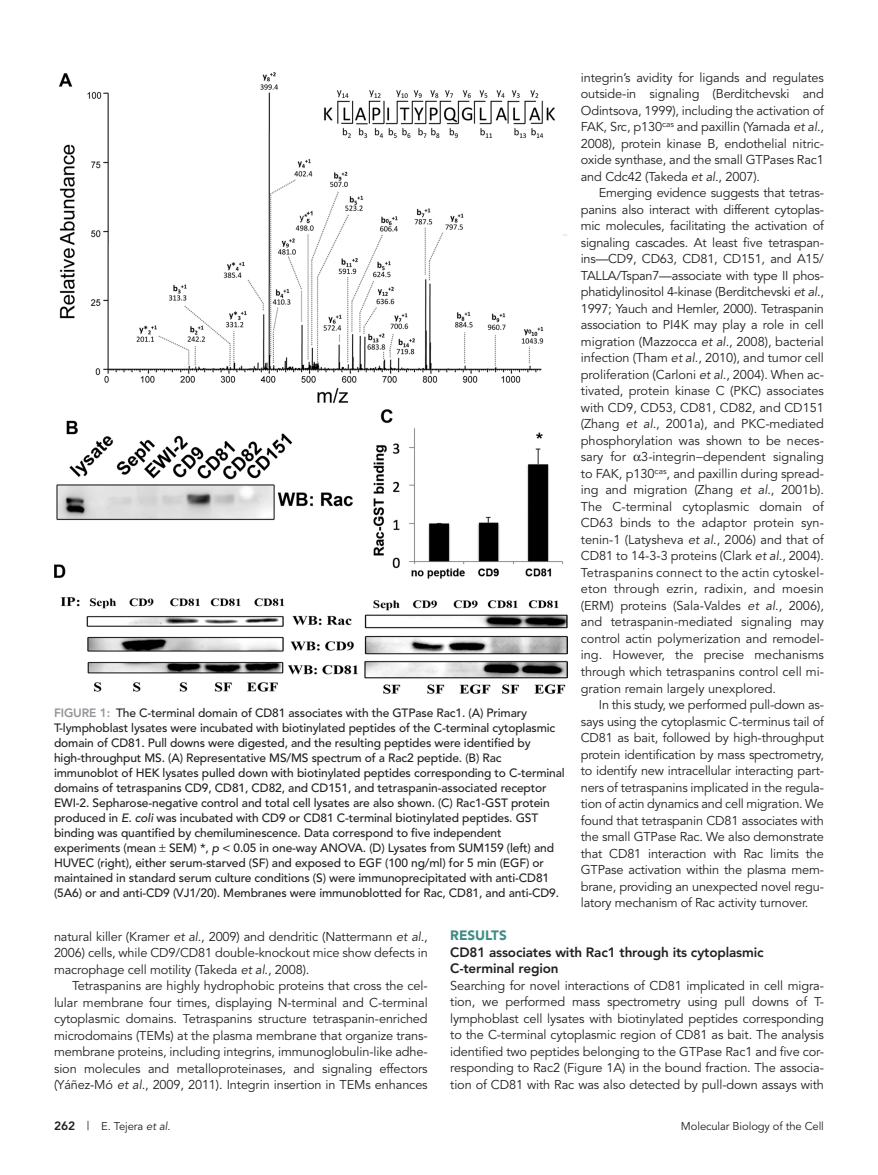
<style>
.page{position:relative;width:878px;height:1175px;background:#fff}
.page>*{position:absolute;margin:0;border:0;box-sizing:border-box;transform-origin:0 0}
.H2afterH1{font:800 13.5px/16.5px "Avenir";letter-spacing:-.01em;color:#231f20}
.t1{font:900 13.5px "Avenir";color:#3e8c83}
.Para{font:12.75px/16.5px "Avenir";letter-spacing:-.01em;color:#231f20;text-align:justify}
.ParaFL{font:12.75px/16.5px "Avenir";letter-spacing:-.01em;color:#231f20;text-align:justify}
.FigCaption{font:500 12px/15px "Avenir";letter-spacing:-.01em;color:#231f20}
.ParaFL-2{font:11.25px "Avenir";letter-spacing:-.01em;color:#231f20}
.s1{font-weight:800;color:#939598}
.s2{font-style:italic}
.s3{font-weight:800;font-size:12px}
.s4{font-size:12px}
</style>
<div class="page">
<img style="left:54px;top:72px;width:513px;height:621px">
<p class="FigCaption" style="left:54px;top:706px;width:512px"><span class="s1">FIGURE 1:</span> The C-terminal domain of CD81 associates with the GTPase Rac1. (A) Primary T-lymphoblast lysates were incubated with biotinylated peptides of the C-terminal cytoplasmic domain of CD81. Pull downs were digested, and the resulting peptides were identified by high-throughput MS. (A) Representative MS/MS spectrum of a Rac2 peptide. (B) Rac immunoblot of HEK lysates pulled down with biotinylated peptides corresponding to C-terminal domains of tetraspanins CD9, CD81, CD82, and CD151, and tetraspanin-associated receptor EWI-2. Sepharose-negative control and total cell lysates are also shown. (C) Rac1-GST protein produced in <span class="s2">E. coli</span> was incubated with CD9 or CD81 C-terminal biotinylated peptides. GST binding was quantified by chemiluminescence. Data correspond to five independent experiments (mean SEM) *, <span class="s2">p</span> &lt; 0.05 in one-way ANOVA. (D) Lysates from SUM159 (left) and HUVEC (right), either serum-starved (SF) and exposed to EGF (100 ng/ml) for 5 min (EGF) or maintained in standard serum culture conditions (S) were immunoprecipitated with anti-CD81 (5A6) or and anti-CD9 (VJ1/20). Membranes were immunoblotted for Rac, CD81, and anti-CD9.</p>
<p class="Para" style="left:580px;top:69px;width:245px">integrin’s avidity for ligands and regulates outside-in signaling (Berditchevski and Odintsova, 1999), including the activation of FAK, Src, p130<sup>cas</sup> and paxillin (Yamada <span class="s2">et al</span>., 2008), protein kinase B, endothelial nitric&shy;oxide synthase, and the small GTPases Rac1 and Cdc42 (Takeda <span class="s2">et al</span>., 2007).</p>
<p class="Para" style="left:580px;top:185px;width:245px;text-indent:18px">Emerging evidence suggests that tetras&shy;panins also interact with different cytoplas&shy;mic molecules, facilitating the activation of signaling cascades. At least five tetraspan&shy;ins—CD9, CD63, CD81, CD151, and A15/ TALLA/Tspan7—associate with type II phos&shy;phatidylinositol 4-kinase (Berditchevski <span class="s2">et al</span>., 1997; Yauch and Hemler, 2000). Tetraspanin association to PI4K may play a role in cell migration (Mazzocca <span class="s2">et al</span>., 2008), bacterial infection (Tham <span class="s2">et al</span>., 2010), and tumor cell proliferation (Carloni <span class="s2">et al</span>., 2004). When ac&shy;tivated, protein kinase C (PKC) associates with CD9, CD53, CD81, CD82, and CD151 (Zhang <span class="s2">et al</span>., 2001a), and PKC-mediated phosphorylation was shown to be neces&shy;sary for 3-integrin−dependent signaling to FAK, p130<sup>cas</sup>, and paxillin during spread&shy;ing and migration (Zhang <span class="s2">et al</span>., 2001b).<br>The C-terminal cytoplasmic domain of CD63 binds to the adaptor protein syn&shy;tenin-1 (Latysheva <span class="s2">et al</span>., 2006) and that of CD81 to 14-3-3 proteins (Clark <span class="s2">et al</span>., 2004).<br>Tetraspanins connect to the actin cytoskel&shy;eton through ezrin, radixin, and moesin (ERM) proteins (Sala-Valdes <span class="s2">et al</span>., 2006), and tetraspanin-mediated signaling may control actin polymerization and remodel&shy;ing. However, the precise mechanisms through which tetraspanins control cell mi&shy;gration remain largely unexplored.</p>
<p class="Para" style="left:580px;top:696px;width:245px;text-indent:18px">In this study, we performed pull-down as&shy;says using the cytoplasmic C-terminus tail of CD81 as bait, followed by high-throughput protein identification by mass spectrometry, to identify new intracellular interacting part&shy;ners of tetraspanins implicated in the regula&shy;tion of actin dynamics and cell migration. We found that tetraspanin CD81 associates with the small GTPase Rac. We also demonstrate that CD81 interaction with Rac limits the GTPase activation within the plasma mem&shy;brane, providing an unexpected novel regu&shy;latory mechanism of Rac activity turnover.</p>
<p class="Para" style="left:54px;top:928px;width:375px">natural killer (Kramer <span class="s2">et al</span>., 2009) and dendritic (Nattermann <span class="s2">et al</span>., 2006) cells, while CD9/CD81 double-knockout mice show defects in macrophage cell motility (Takeda <span class="s2">et al</span>., 2008).</p>
<p class="Para" style="left:54px;top:978px;width:375px;text-indent:18px">Tetraspanins are highly hydrophobic proteins that cross the cel&shy;lular membrane four times, displaying N-terminal and C-terminal cytoplasmic domains. Tetraspanins structure tetraspanin-enriched microdomains (TEMs) at the plasma membrane that organize trans&shy;membrane proteins, including integrins, immunoglobulin-like adhe&shy;sion molecules and metalloproteinases, and signaling effectors (Yáñez-Mó <span class="s2">et al</span>., 2009, 2011). Integrin insertion in TEMs enhances</p>
<h1 class="t1" style="left:450px;top:927px;width:58px">RESULTS</h1>
<p class="H2afterH1" style="left:450px;top:943px;width:315px">CD81 associates with Rac1 through its cytoplasmic<br>C-terminal region</p>
<p class="ParaFL" style="left:450px;top:977px;width:375px">Searching for novel interactions of CD81 implicated in cell migra&shy;tion, we performed mass spectrometry using pull downs of T&shy;lymphoblast cell lysates with biotinylated peptides corresponding to the C-terminal cytoplasmic region of CD81 as bait. The analysis identified two peptides belonging to the GTPase Rac1 and five cor&shy;responding to Rac2 (Figure 1A) in the bound fraction. The associa&shy;tion of CD81 with Rac was also detected by pull-down assays with</p>
<p class="ParaFL-2" style="left:54px;top:1119px;width:118px"><span class="s3">262</span> <span class="s4">|</span> E. Tejera <span class="s2">et al</span>.</p>
<p class="ParaFL-2" style="left:681px;top:1119px;width:144px">Molecular Biology of the Cell</p>
</div>
